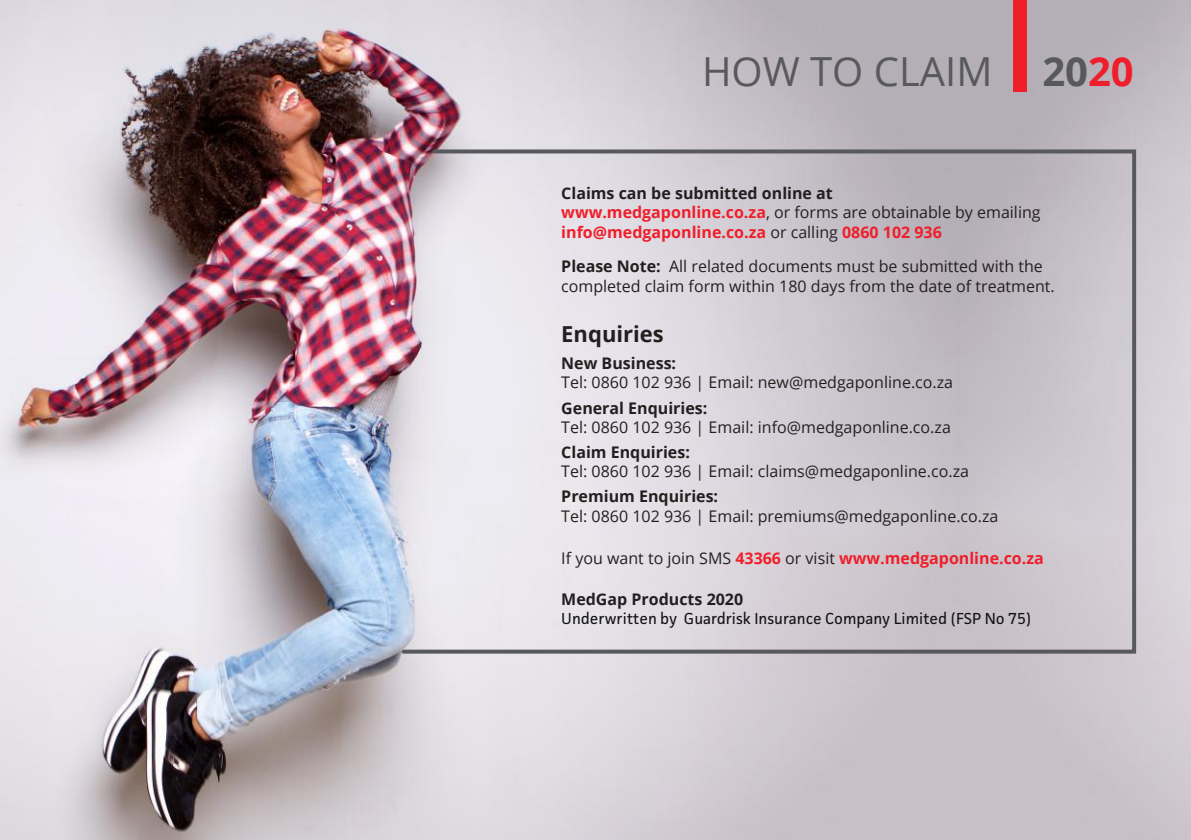
<style>
.page{position:relative;width:1191px;height:840px;background:#fff}
.page>*{position:absolute;margin:0;border:0;box-sizing:border-box;transform-origin:0 0}
.t1{font:40px "Open Sans";color:#58595b}
.t2{font:700 22px "Open Sans";color:#241f1f}
.t3{font:16px/19.2px "Open Sans";color:#241f1f}
.t4{font:700 16px/19.2px "Open Sans";color:#ef1e2a}
.t5{font:700 16px "Open Sans";color:#241f1f}
.t6{font:16px "Facit";color:#121314}
.s1{font-weight:700}
.s2{font-weight:700;color:#ef1e2a}
.s3{color:#241f1f}
.s4{font-weight:400;color:#241f1f}
</style>
<div class="page">
<img style="left:0;top:0;width:957px;height:839px">
<img style="left:957px;top:0;width:234px;height:839px">
<svg style="left:399px;top:147px;width:739px;height:508px;background:#d2cdd4"></svg>
<div style="left:1013px;top:0;width:13px;height:91px;background:#ef1e2a"></div>
<h1 class="t1" style="left:702px;top:44px;width:433px">HOW TO CLAIM <span class="s1">20</span><span class="s2">20</span></h1>
<p class="t4" style="left:561px;top:183px;width:481px"><span class="s3">Claims can be submitted online at </span>www.medgaponline.co.za<span class="s4">, or forms are obtainable by emailing </span>info@medgaponline.co.za <span class="s4">or calling</span> 0860 102 936</p>
<p class="t3" style="left:561px;top:256px;width:495px"><span class="s1">Please Note:</span> All related documents must be submitted with the completed claim form within 180 days from the date of treatment.</p>
<h2 class="t2" style="left:561px;top:318px;width:104px">Enquiries</h2>
<p class="t5" style="left:561px;top:352px;width:116px">New Business:</p>
<p class="t3" style="left:561px;top:372px;width:393px">Tel: 0860 102 936 | Email: new@medgaponline.co.za</p>
<p class="t5" style="left:561px;top:396px;width:148px">General Enquiries:</p>
<p class="t3" style="left:561px;top:417px;width:391px">Tel: 0860 102 936 | Email: info@medgaponline.co.za</p>
<p class="t5" style="left:561px;top:440px;width:130px">Claim Enquiries:</p>
<p class="t3" style="left:561px;top:461px;width:409px">Tel: 0860 102 936 | Email: claims@medgaponline.co.za</p>
<p class="t5" style="left:561px;top:485px;width:158px">Premium Enquiries:</p>
<p class="t3" style="left:561px;top:505px;width:439px">Tel: 0860 102 936 | Email: premiums@medgaponline.co.za</p>
<p class="t4" style="left:561px;top:547px;width:484px"><span class="s4">If you want to join SMS</span> 43366 <span class="s4">or visit</span> www.medgaponline.co.za</p>
<p class="t5" style="left:561px;top:587px;width:183px">MedGap Products 2020</p>
<p class="t6" style="left:561px;top:608px;width:471px">Underwritten by Guardrisk Insurance Company Limited (FSP No 75)</p>
</div>
